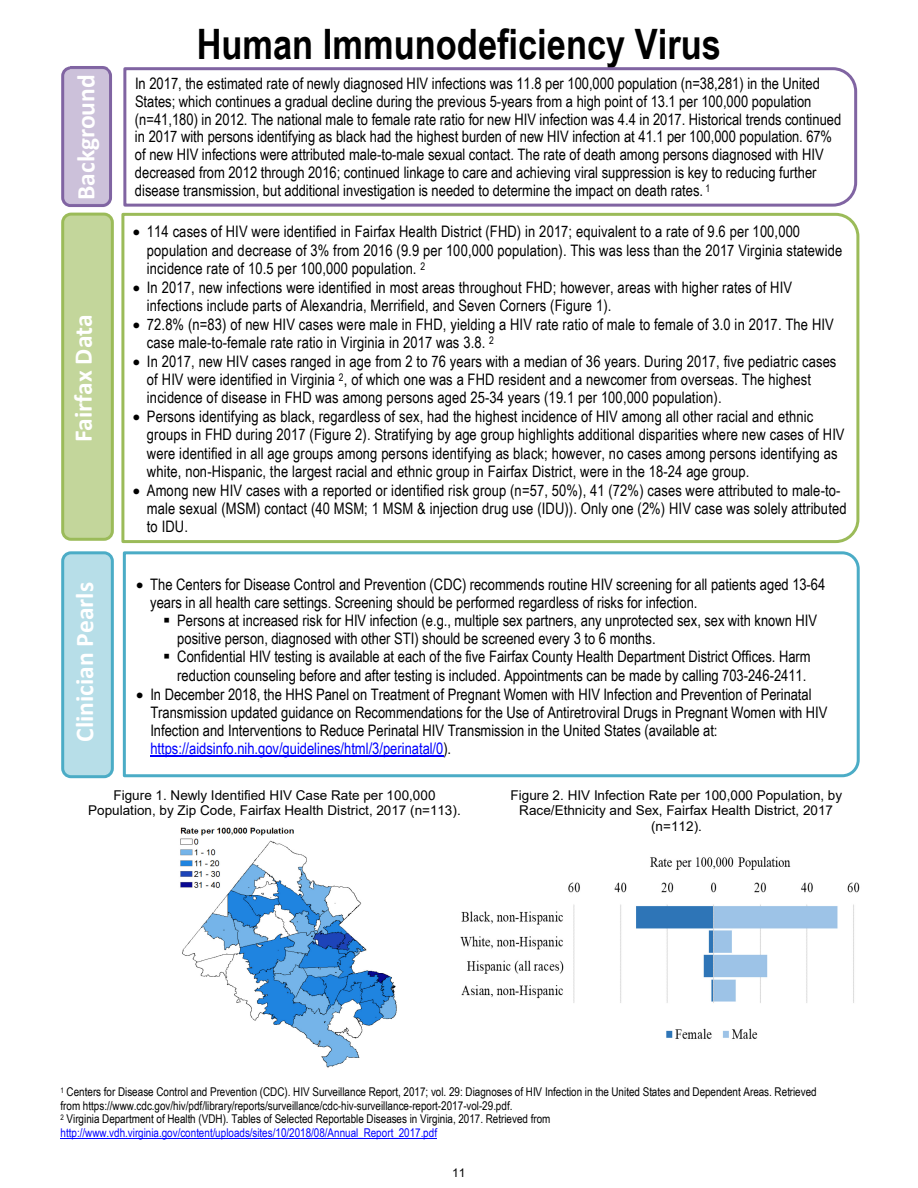
<style>
.page{position:relative;width:918px;height:1188px;background:#fff}
.page>*{position:absolute;margin:0;border:0;box-sizing:border-box;transform-origin:0 0}
.t1{font:700 42px "Arial Narrow";color:#000}
.t2{font:700 25.5px "Calibri";color:#fff}
.t3{font:15.9px/18px "Arial Narrow";color:#000}
.t4{font:13.5px/15.6px "Arial";letter-spacing:.005em;color:#000;text-align:center}
.t5{font:12px/13.8px "Arial Narrow";letter-spacing:-.005em;color:#000}
.t6{font:12px "Arial";color:#000}
.s1{color:#00f}
</style>
<div class="page">
<hr style="left:60px;top:1138px;width:377px;height:1px;background:#00f">
<svg style="left:122px;top:551px;width:738px;height:227px"></svg>
<hr style="left:150px;top:755px;width:293px;height:2px;background:#00f">
<svg style="left:121px;top:212px;width:739px;height:332px"></svg>
<svg style="left:123px;top:67px;width:735px;height:140px"></svg>
<div style="left:61px;top:66px;width:51px;height:141px;background:#ccc1da;border:3px solid #8064a2;border-radius:8px"></div>
<div style="left:61px;top:213px;width:53px;height:328px;background:#c3d69b;border:3px solid #9bbb59;border-radius:8px"></div>
<div style="left:61px;top:551px;width:53px;height:227px;background:#b7dee8;border:3px solid #4bacc6;border-radius:8px"></div>
<img style="left:70px;top:66px;width:38px;height:151px">
<img style="left:460px;top:856px;width:400px;height:183px">
<img style="left:180px;top:827px;width:217px;height:241px">
<p class="t2" style="left:68px;top:200px;width:127px;rotate:-90deg">Background</p>
<p class="t2" style="left:65px;top:442px;width:130px;rotate:-90deg">Fairfax Data</p>
<p class="t2" style="left:67px;top:742px;width:161px;rotate:-90deg">Clinician Pearls</p>
<p class="t1" style="left:197px;top:13px;width:526px">Human Immunodeficiency Virus</p>
<p class="t3" style="left:135px;top:73px;width:708px">In 2017, the estimated rate of newly diagnosed HIV infections was 11.8 per 100,000 population (n=38,281) in the United States; which continues a gradual decline during the previous 5-years from a high point of 13.1 per 100,000 population (n=41,180) in 2012. The national male to female rate ratio for new HIV infection was 4.4 in 2017. Historical trends continued in 2017 with persons identifying as black had the highest burden of new HIV infection at 41.1 per 100,000 population. 67% of new HIV infections were attributed male-to-male sexual contact. The rate of death among persons diagnosed with HIV decreased from 2012 through 2016; continued linkage to care and achieving viral suppression is key to reducing further disease transmission, but additional investigation is needed to determine the impact on death rates. <sup>1</sup></p>
<p class="t3" style="left:147px;top:222px;width:697px;text-indent:-14px">• 114 cases of HIV were identified in Fairfax Health District (FHD) in 2017; equivalent to a rate of 9.6 per 100,000 population and decrease of 3% from 2016 (9.9 per 100,000 population). This was less than the 2017 Virginia statewide incidence rate of 10.5 per 100,000 population. <sup>2</sup></p>
<p class="t3" style="left:147px;top:277px;width:647px;text-indent:-14px">• In 2017, new infections were identified in most areas throughout FHD; however, areas with higher rates of HIV infections include parts of Alexandria, Merrifield, and Seven Corners (Figure 1).</p>
<p class="t3" style="left:147px;top:315px;width:689px;text-indent:-14px">• 72.8% (n=83) of new HIV cases were male in FHD, yielding a HIV rate ratio of male to female of 3.0 in 2017. The HIV case male-to-female rate ratio in Virginia in 2017 was 3.8. <sup>2</sup></p>
<p class="t3" style="left:147px;top:352px;width:691px;text-indent:-14px">• In 2017, new HIV cases ranged in age from 2 to 76 years with a median of 36 years. During 2017, five pediatric cases of HIV were identified in Virginia <sup>2</sup>, of which one was a FHD resident and a newcomer from overseas. The highest incidence of disease in FHD was among persons aged 25-34 years (19.1 per 100,000 population).</p>
<p class="t3" style="left:147px;top:407px;width:699px;text-indent:-14px">• Persons identifying as black, regardless of sex, had the highest incidence of HIV among all other racial and ethnic groups in FHD during 2017 (Figure 2). Stratifying by age group highlights additional disparities where new cases of HIV were identified in all age groups among persons identifying as black; however, no cases among persons identifying as white, non-Hispanic, the largest racial and ethnic group in Fairfax District, were in the 18-24 age group.</p>
<p class="t3" style="left:147px;top:481px;width:701px;text-indent:-14px">• Among new HIV cases with a reported or identified risk group (n=57, 50%), 41 (72%) cases were attributed to male-to&shy;male sexual (MSM) contact (40 MSM; 1 MSM &amp; injection drug use (IDU)). Only one (2%) HIV case was solely attributed to IDU.</p>
<p class="t3" style="left:150px;top:575px;width:677px;text-indent:-14px">• The Centers for Disease Control and Prevention (CDC) recommends routine HIV screening for all patients aged 13-64 years in all health care settings. Screening should be performed regardless of risks for infection.</p>
<p class="t3" style="left:177px;top:611px;width:641px;text-indent:-14px">▪ Persons at increased risk for HIV infection (e.g., multiple sex partners, any unprotected sex, sex with known HIV positive person, diagnosed with other STI) should be screened every 3 to 6 months.</p>
<p class="t3" style="left:163px;top:647px;width:649px;text-align:right">▪ Confidential HIV testing is available at each of the five Fairfax County Health Department District Offices. Harm reduction counseling before and after testing is included. Appointments can be made by calling 703-246-2411.</p>
<p class="t3" style="left:150px;top:684px;width:679px;text-indent:-14px">• In December 2018, the HHS Panel on Treatment of Pregnant Women with HIV Infection and Prevention of Perinatal Transmission updated guidance on Recommendations for the Use of Antiretroviral Drugs in Pregnant Women with HIV Infection and Interventions to Reduce Perinatal HIV Transmission in the United States (available at: <span class="s1">https://aidsinfo.nih.gov/guidelines/html/3/perinatal/0</span>).</p>
<p class="t4" style="left:88px;top:787px;width:374px">Figure 1. Newly Identified HIV Case Rate per 100,000<br>Population, by Zip Code, Fairfax Health District, 2017 (n=113).</p>
<p class="t4" style="left:510px;top:787px;width:333px">Figure 2. HIV Infection Rate per 100,000 Population, by<br>Race/Ethnicity and Sex, Fairfax Health District, 2017 (n=112).</p>
<p class="t5" style="left:60px;top:1084px;width:758px"><sup>1</sup> Centers for Disease Control and Prevention (CDC). HIV Surveillance Report, 2017; vol. 29: Diagnoses of HIV Infection in the United States and Dependent Areas. Retrieved from https://www.cdc.gov/hiv/pdf/library/reports/surveillance/cdc-hiv-surveillance-report-2017-vol-29.pdf.</p>
<p class="t5" style="left:60px;top:1112px;width:492px"><sup>2</sup> Virginia Department of Health (VDH). Tables of Selected Reportable Diseases in Virginia, 2017. Retrieved from <span class="s1">http://www.vdh.virginia.gov/content/uploads/sites/10/2018/08/Annual_Report_2017.pdf</span></p>
<p class="t6" style="left:452px;top:1165px;width:15px">11</p>
</div>
